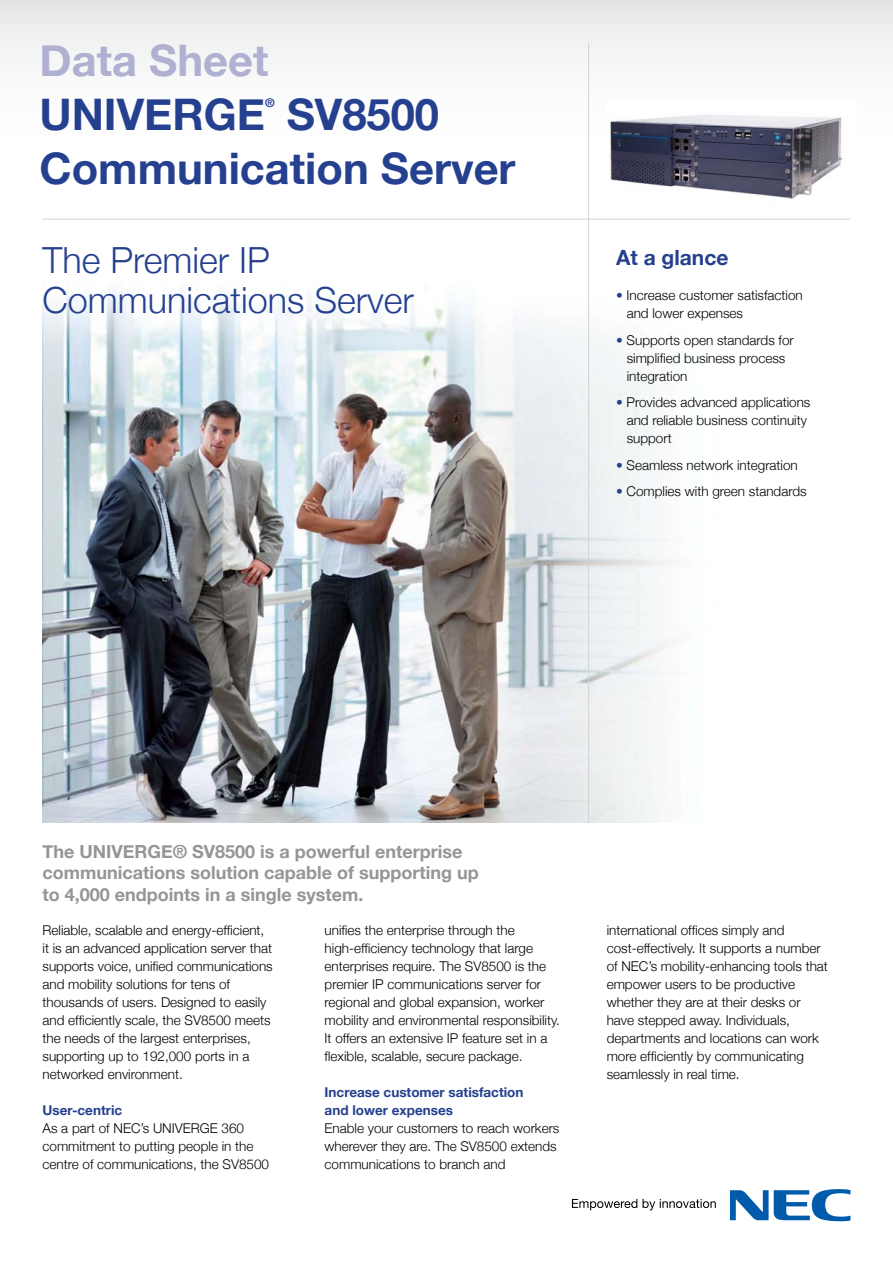
<style>
.page{position:relative;width:893px;height:1263px;background:#fff}
.page>*{position:absolute;margin:0;border:0;box-sizing:border-box;transform-origin:0 0}
.t1{font:700 43.5px/54px "Helvetica Neue";color:#25408f}
.t2{font:700 43.5px "Helvetica Neue";color:#b0b0d2}
.t3{font:300 36px/40.5px "Helvetica Neue";color:#25408f}
.t4{font:700 21px "Helvetica Neue";color:#25408f}
.t5{font:700 18px/21.6px "Helvetica Neue";color:#939598}
.t6{font:300 13.5px/18px "Helvetica Neue";color:#000}
.t7{font:700 13.5px/18px "Helvetica Neue";color:#25408f}
.t8{font:700 12px "Helvetica Neue";color:#25408f}
.s1{color:#25408f}
</style>
<div class="page">
<img style="left:43px;top:290px;width:631px;height:533px">
<div style="left:0;top:0;width:893px;height:221px;background:linear-gradient(to bottom,#ededee,#fff)"></div>
<svg style="left:730px;top:1189px;width:120px;height:32px"></svg>
<svg style="left:572px;top:1199px;width:144px;height:11px"></svg>
<hr style="left:43px;top:219px;width:807px;height:1px;background:#d1d3d4">
<hr style="left:588px;top:43px;width:1px;height:780px;background:#d1d3d4">
<img style="left:607px;top:101px;width:250px;height:106px">
<h1 class="t2" style="left:40px;top:34px;width:230px">Data Sheet</h1>
<h1 class="t1" style="left:40px;top:86px;width:227px">UNIVERGE</h1>
<p class="t8" style="left:265px;top:96px;width:11px">®</p>
<h1 class="t1" style="left:40px;top:86px;width:478px;text-indent:247px">SV8500<br>Communication Server</h1>
<h2 class="t3" style="left:43px;top:239px;width:373px">The Premier IP<br>Communications Server</h2>
<h3 class="t4" style="left:616px;top:245px;width:114px">At a glance</h3>
<p class="t6" style="left:627px;top:286px;width:178px;text-indent:-11px"><span class="s1">•</span> Increase customer satisfaction and lower expenses</p>
<p class="t6" style="left:627px;top:331px;width:169px;text-indent:-11px"><span class="s1">•</span> Supports open standards for simplified business process integration</p>
<p class="t6" style="left:627px;top:393px;width:185px;text-indent:-11px"><span class="s1">•</span> Provides advanced applications and reliable business continuity support</p>
<p class="t6" style="left:616px;top:456px;width:183px"><span class="s1">•</span> Seamless network integration</p>
<p class="t6" style="left:616px;top:482px;width:192px"><span class="s1">•</span> Complies with green standards</p>
<h3 class="t5" style="left:43px;top:840px;width:438px">The UNIVERGE® SV8500 is a powerful enterprise communications solution capable of supporting up to 4,000 endpoints in a single system.</h3>
<p class="t6" style="left:325px;top:921px;width:237px">unifies the enterprise through the high-efficiency technology that large enterprises require. The SV8500 is the premier IP communications server for regional and global expansion, worker mobility and environmental responsibility.<br>It offers an extensive IP feature set in a flexible, scalable, secure package.</p>
<p class="t7" style="left:325px;top:1083px;width:200px">Increase customer satisfaction and lower expenses</p>
<p class="t6" style="left:325px;top:1119px;width:236px">Enable your customers to reach workers wherever they are. The SV8500 extends communications to branch and</p>
<p class="t6" style="left:43px;top:921px;width:232px">Reliable, scalable and energy-efficient, it is an advanced application server that supports voice, unified communications and mobility solutions for tens of thousands of users. Designed to easily and efficiently scale, the SV8500 meets the needs of the largest enterprises, supporting up to 192,000 ports in a networked environment.</p>
<p class="t7" style="left:43px;top:1101px;width:81px">User-centric</p>
<p class="t6" style="left:43px;top:1119px;width:228px">As a part of NEC’s UNIVERGE 360 commitment to putting people in the centre of communications, the SV8500</p>
<p class="t6" style="left:607px;top:921px;width:223px">international offices simply and cost-effectively. It supports a number of NEC’s mobility-enhancing tools that empower users to be productive whether they are at their desks or have stepped away. Individuals, departments and locations can work more efficiently by communicating seamlessly in real time.</p>
</div>
